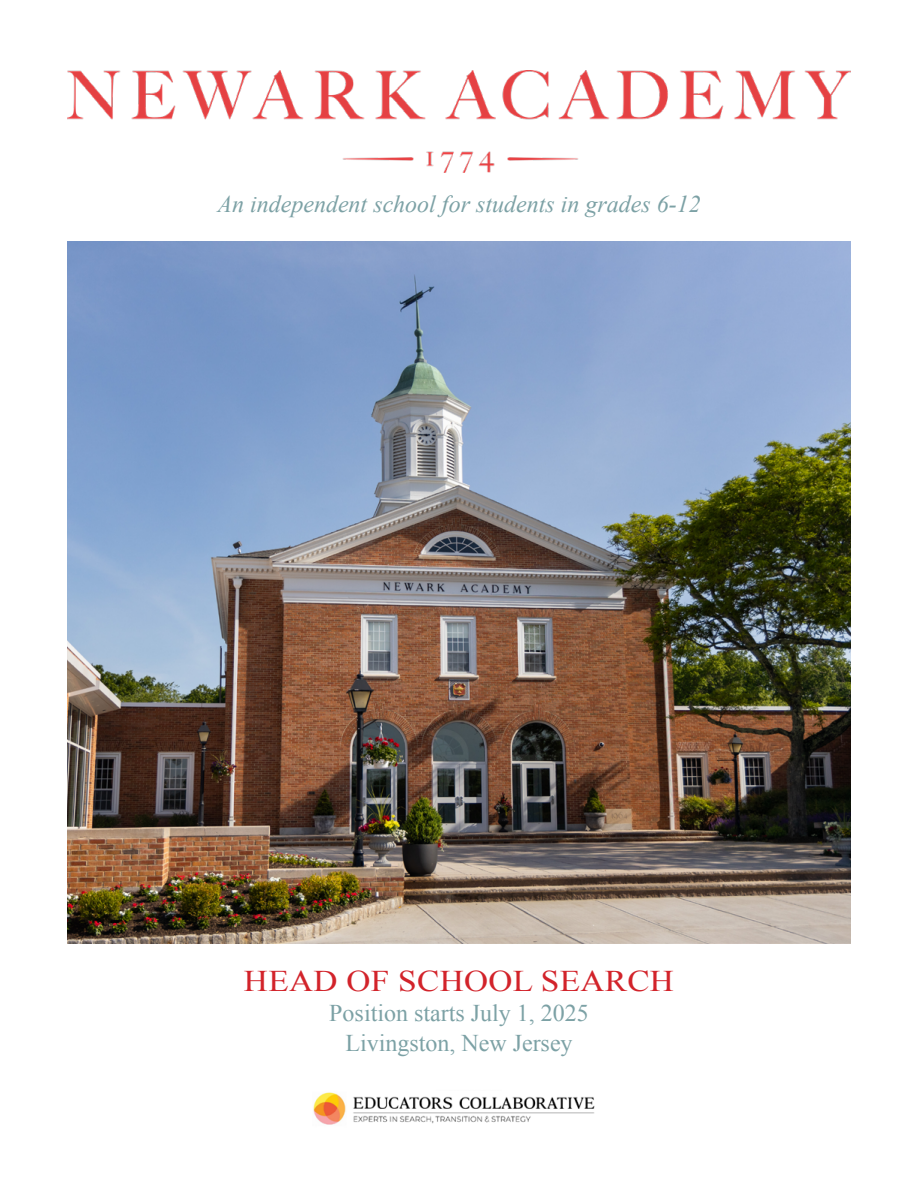
<style>
.page{position:relative;width:918px;height:1188px;background:#fff}
.page>*{position:absolute;margin:0;border:0;box-sizing:border-box;transform-origin:0 0}
.t1{font:30px "Times New Roman";letter-spacing:.01em;color:#d2232a;scale:1.11 1}
.t2{font:24px/30px "Times New Roman";color:#7ca1a5;text-align:center}
.t3{font:italic 24px "Times New Roman";color:#7ca1a5}
</style>
<div class="page">
<img style="left:68px;top:241px;width:782px;height:703px">
<img style="left:313px;top:1092px;width:282px;height:33px">
<img style="left:68px;top:70px;width:782px;height:102px">
<p class="t3" style="left:217px;top:187px;width:485px">An independent school for students in grades 6-12</p>
<p class="t1" style="left:244px;top:961px;width:389px">HEAD OF SCHOOL SEARCH</p>
<p class="t2" style="left:329px;top:997px;width:261px">Position starts July 1, 2025<br>Livingston, New Jersey</p>
</div>
